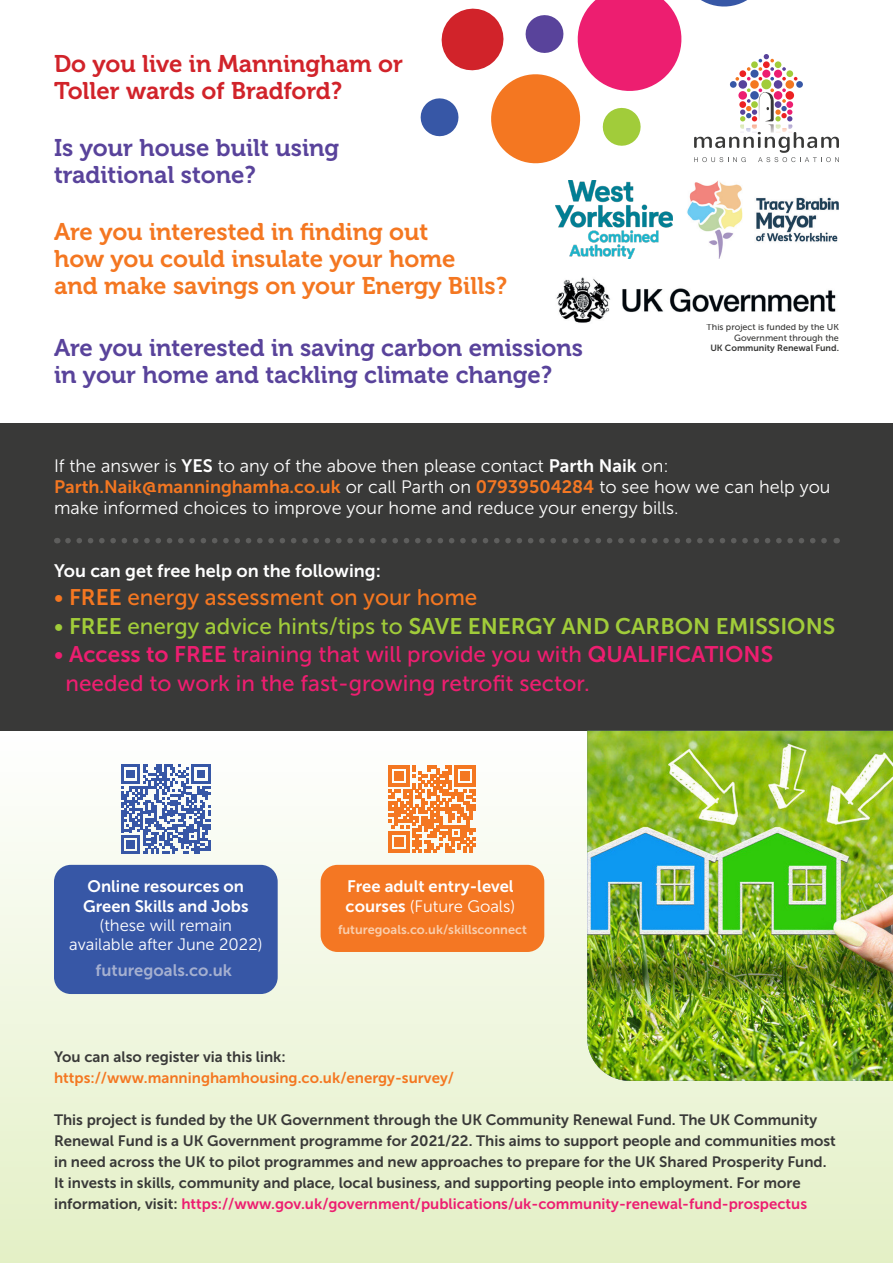
<style>
.page{position:relative;width:893px;height:1263px;background:#fff}
.page>*{position:absolute;margin:0;border:0;box-sizing:border-box;transform-origin:0 0}
.t1{font:24px "Museo 700";color:#59439b}
.t2{font:24px "Museo 700";color:#f47721}
.t3{font:24px "Museo 700";color:#d1232a}
.t4{font:22.5px "Museo Sans 500";color:#ed1e70}
.t5{font:22.5px "Museo Sans 700";color:#a1cc3a}
.t6{font:22.5px "Museo Sans 500";color:#f47721}
.t7{font:18px/21px "Museo Sans 300";color:#fff}
.t8{font:18px "Museo Sans 700";color:#fff}
.t9{font:16.5px/19.4px "Museo Sans 700";color:#fff;text-align:center}
.t10{font:16.5px "Museo Sans 300";color:#fff}
.t11{font:16.5px "Museo Sans 700";color:#a5b0d0}
.t12{font:15px/21px "Museo Sans 700";color:#393938}
.t13{font:15px "Museo Sans 700";color:#ed1e70}
.t14{font:15px "Museo Sans 700";color:#f47721}
.t15{font:12.75px "Museo Sans 700";color:#f9cead}
.t16{font:9px "Museo Sans 500";color:#393938}
.t17{font:9px "Museo Sans 700";color:#393938}
.s1{font-family:"Museo Sans 700"}
.s2{font-family:"Museo Sans 700";color:#f47721}
.s3{font-family:"Museo Sans 700";color:#f47723}
.s4{font-family:"Museo Sans 500"}
.s5{font-family:"Museo Sans 300"}
.s6{color:#393938}
</style>
<div class="page">
<div style="left:0;top:731px;width:893px;height:532px;background:linear-gradient(to bottom,#fefefd,#e3f0c6)"></div>
<div style="left:0;top:423px;width:893px;height:308px;background:#393938"></div>
<div style="left:54px;top:865px;width:224px;height:129px;background:#3757a6;border-radius:17px"></div>
<svg style="left:121px;top:764px;width:90px;height:90px"></svg>
<svg style="left:68px;top:538px;width:769px;height:5px"></svg>
<img style="left:587px;top:731px;width:306px;height:350px">
<svg style="left:389px;top:766px;width:87px;height:87px"></svg>
<div style="left:321px;top:865px;width:223px;height:87px;background:#f47723;border-radius:17px"></div>
<img style="left:687px;top:181px;width:152px;height:78px">
<img style="left:555px;top:181px;width:117px;height:78px">
<img style="left:556px;top:277px;width:280px;height:46px">
<svg style="left:420px;top:0;width:419px;height:164px"></svg>
<p class="t3" style="left:54px;top:50px;width:350px">Do you live in Manningham or</p>
<p class="t3" style="left:54px;top:77px;width:290px">Toller wards of Bradford?</p>
<p class="t1" style="left:54px;top:135px;width:287px">Is your house built using</p>
<p class="t1" style="left:54px;top:162px;width:203px">traditional stone?</p>
<p class="t2" style="left:54px;top:218px;width:376px">Are you interested in finding out</p>
<p class="t2" style="left:54px;top:245px;width:403px">how you could insulate your home</p>
<p class="t2" style="left:54px;top:272px;width:455px">and make savings on your Energy Bills?</p>
<p class="t1" style="left:54px;top:335px;width:531px">Are you interested in saving carbon emissions</p>
<p class="t1" style="left:54px;top:362px;width:500px">in your home and tackling climate change?</p>
<p class="t16" style="left:707px;top:322px;width:134px">This project is funded by the UK</p>
<p class="t16" style="left:734px;top:333px;width:106px">Government through the</p>
<p class="t17" style="left:710px;top:343px;width:130px">UK Community Renewal Fund.</p>
<p class="t7" style="left:54px;top:456px;width:616px">If the answer is <span class="s1">YES</span> to any of the above then please contact <span class="s1">Parth Naik</span> on:</p>
<p class="t7" style="left:54px;top:477px;width:778px"><span class="s2">Parth.Naik@manninghamha.co.uk</span> or call Parth on <span class="s3">07939504284</span> to see how we can help you make informed choices to improve your home and reduce your energy bills.</p>
<p class="t8" style="left:54px;top:560px;width:328px">You can get free help on the following:</p>
<p class="t6" style="left:54px;top:585px;width:425px">• <span class="s1">FREE</span> energy assessment on your home</p>
<p class="t5" style="left:54px;top:613px;width:783px"><span class="s4">•</span> FREE <span class="s4">energy advice hints/tips to</span> SAVE ENERGY AND CARBON EMISSIONS</p>
<p class="t4" style="left:54px;top:642px;width:721px">• <span class="s1">Access to FREE</span> training that will provide you with <span class="s1">QUALIFICATIONS</span></p>
<p class="t4" style="left:66px;top:671px;width:526px">needed to work in the fast-growing retrofit sector.</p>
<p class="t9" style="left:83px;top:877px;width:167px">Online resources on<br>Green Skills and Jobs <span class="s5">(these will remain</span></p>
<p class="t10" style="left:69px;top:936px;width:195px">available after June 2022)</p>
<p class="t11" style="left:96px;top:961px;width:138px">futuregoals.co.uk</p>
<p class="t9" style="left:346px;top:877px;width:171px;text-align:left">Free adult entry-level courses <span class="s5">(Future Goals)</span></p>
<p class="t15" style="left:338px;top:922px;width:190px">futuregoals.co.uk/skillsconnect</p>
<p class="t12" style="left:54px;top:1046px;width:233px">You can also register via this link:</p>
<p class="t14" style="left:54px;top:1069px;width:402px">https://www.manninghamhousing.co.uk/energy-survey/</p>
<p class="t12" style="left:54px;top:1109px;width:783px">This project is funded by the UK Government through the UK Community Renewal Fund. The UK Community<br>Renewal Fund is a UK Government programme for 2021/22. This aims to support people and communities most in need across the UK to pilot programmes and new approaches to prepare for the UK Shared Prosperity Fund.</p>
<p class="t12" style="left:54px;top:1172px;width:748px">It invests in skills, community and place, local business, and supporting people into employment. For more</p>
<p class="t13" style="left:54px;top:1195px;width:755px"><span class="s6">information, visit:</span> https://www.gov.uk/government/publications/uk-community-renewal-fund-prospectus</p>
</div>
